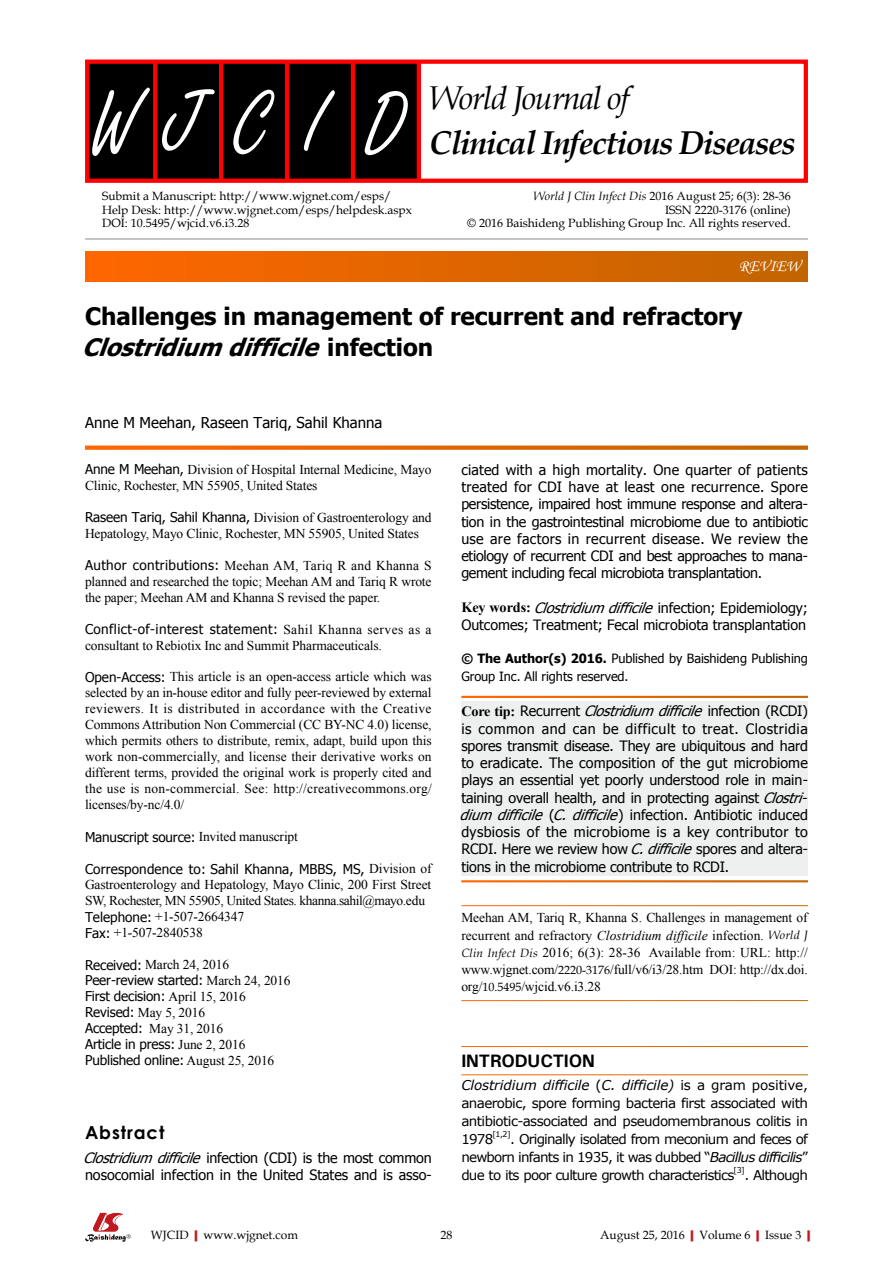
<style>
.page{position:relative;width:893px;height:1263px;background:#fff}
.page>*{position:absolute;margin:0;border:0;box-sizing:border-box;transform-origin:0 0}
.t1{font:94.5px "Freestyle Script";letter-spacing:.41em;color:#fff;scale:.9 1}
.t2{font:italic 700 33px "Book Antiqua";letter-spacing:-.04em;color:#000}
.t3{font:italic 33px "Book Antiqua";letter-spacing:-.04em;color:#000}
.t4{font:700 24px/31.5px "Tahoma";color:#000}
.t5{font:700 18px "Univers";letter-spacing:-.01em;color:#000}
.t6{font:700 18px "Century Gothic";letter-spacing:.05em;color:#000}
.t7{font:16.5px "Monotype Corsiva";color:#fff}
.t8{font:15px "Tahoma";color:#000}
.t9{font:14.25px/17.2px "Tahoma";letter-spacing:-.01em;color:#000}
.t10{font:13.5px/15.9px "Times New Roman";letter-spacing:-.01em;color:#000}
.t11{font:13.5px/18px "Verdana";letter-spacing:-.06em;color:#000;text-align:justify}
.t12{font:13.5px/16px "Tahoma";letter-spacing:-.01em;color:#000}
.t13{font:12.75px/17.2px "Tahoma";letter-spacing:-.005em;color:#000}
.t14{font:12px/13.5px "Book Antiqua";color:#000}
.t15{font:7.8px "Verdana";color:#000}
.s1{font-style:italic}
.s2{font-family:"Tahoma"}
.s3{font-family:"Times New Roman"}
.s4{font-family:"Times New Roman";font-weight:700}
.s5{font-weight:700}
.s6{font-family:"Book Antiqua";font-style:italic;font-size:12px}
.s7{font-family:"Book Antiqua";font-size:12px}
.s8{font-weight:700;color:#c01920}
</style>
<div class="page">
<div style="left:461px;top:702px;width:347px;height:174px;background:#eeefef"></div>
<div style="left:85px;top:252px;width:723px;height:29px;background:linear-gradient(to right,#f60,#c16500)"></div>
<hr style="left:85px;top:239px;width:723px;height:1px;background:#898989">
<svg style="left:85px;top:445px;width:723px;height:5px;background:#e47c26"></svg>
<svg style="left:85px;top:1213px;width:46px;height:29px"></svg>
<div style="left:87px;top:61px;width:332px;height:121px;background:#000"></div>
<svg style="left:153px;top:65px;width:4px;height:113px"></svg>
<hr style="left:219px;top:61px;width:4px;height:121px;background:#f00">
<hr style="left:285px;top:61px;width:4px;height:121px;background:#f00">
<hr style="left:351px;top:61px;width:4px;height:121px;background:#f00">
<hr style="left:417px;top:61px;width:4px;height:121px;background:#f00">
<div style="left:85px;top:60px;width:723px;height:123px;border:4px solid #f00"></div>
<p class="t1" style="left:90px;top:72px;width:350px">WJCID</p>
<p class="t3" style="left:429px;top:75px;width:201px">World Journal of</p>
<p class="t2" style="left:429px;top:120px;width:368px">Clinical Infectious Diseases</p>
<p class="t14" style="left:102px;top:189px;width:311px">Submit a Manuscript: http://www.wjgnet.com/esps/<br>Help Desk: http://www.wjgnet.com/esps/helpdesk.aspx<br>DOI: 10.5495/wjcid.v6.i3.28</p>
<p class="t14" style="left:467px;top:189px;width:325px;text-align:right"><span class="s1">World J Clin Infect Dis</span> 2016 August 25; 6(3): 28-36<br>ISSN 2220-3176 (online)<br>© 2016 Baishideng Publishing Group Inc. All rights reserved.</p>
<p class="t7" style="left:739px;top:256px;width:63px">REVIEW</p>
<p class="t4" style="left:82px;top:299px;width:662px">Challenges in management of recurrent and refractory<br><span class="s1">Clostridium difficile</span> i n f e c t i o n</p>
<p class="t8" style="left:85px;top:413px;width:299px">Anne M Meehan, Raseen Tariq, Sahil Khanna</p>
<p class="t10" style="left:85px;top:461px;width:348px"><span class="s2">Anne M Meehan,</span> Division of Hospital Internal Medicine, Mayo<br>Clinic, Rochester, MN 55905, United States</p>
<p class="t10" style="left:85px;top:509px;width:348px"><span class="s2">Raseen Tariq, Sahil Khanna,</span> Division of Gastroenterology and<br>Hepatology, Mayo Clinic, Rochester, MN 55905, United States</p>
<p class="t10" style="left:85px;top:557px;width:348px;text-align:justify"><span class="s2">Author contributions:</span> Meehan AM, Tariq R and Khanna S planned and researched the topic; Meehan AM and Tariq R wrote the paper; Meehan AM and Khanna S revised the paper.</p>
<p class="t10" style="left:85px;top:621px;width:348px"><span class="s2">Conflict-of-interest statement:</span> Sahil Khanna serves as a consultant to Rebiotix Inc and Summit Pharmaceuticals.</p>
<p class="t10" style="left:85px;top:669px;width:348px;text-align:justify"><span class="s2">Open-Access:</span> This article is an open-access article which was selected by an in-house editor and fully peer-reviewed by external reviewers. It is distributed in accordance with the Creative Commons Attribution Non Commercial (CC BY-NC 4.0) license, which permits others to distribute, remix, adapt, build upon this work non-commercially, and license their derivative works on different terms, provided the original work is properly cited and the use is non-commercial. See: http://creativecommons.org/ licenses/by-nc/4.0/</p>
<p class="t12" style="left:85px;top:828px;width:214px">Manuscript source: <span class="s3">Invited manuscript</span></p>
<p class="t10" style="left:85px;top:861px;width:348px"><span class="s2">Correspondence to: Sahil Khanna, MBBS, MS,</span> Division of Gastroenterology and Hepatology, Mayo Clinic, 200 First Street SW, Rochester, MN 55905, United States. khanna.sahil@mayo.edu <span class="s2">Telephone:</span> +1-507-2664347<br><span class="s2">Fax:</span> +1-507-2840538</p>
<p class="t12" style="left:85px;top:955px;width:207px">Received: <span class="s3">March 24, 2016<br></span>Peer-review started: <span class="s3">March 24, 2016<br></span>First decision: <span class="s3">April 15, 2016<br></span>Revised: <span class="s3">May 5, 2016<br></span>Accepted: <span class="s3">May 31, 2016<br></span>Article in press: <span class="s3">June 2, 2016<br></span>Published online: <span class="s3">August 25, 2016</span></p>
<p class="t6" style="left:85px;top:1119px;width:81px">Abstract</p>
<p class="t9" style="left:83px;top:1148px;width:350px"><span class="s1">Clostridiumdifficile</span> infection (CDI) is the most common nosocomial infection in the United States and is asso-</p>
<p class="t9" style="left:461px;top:460px;width:348px;text-align:justify">ciated with a high mortality. One quarter of patients treated for CDI have at least one recurrence. Spore persistence, impaired host immune response and altera&shy;tion in the gastrointestinal microbiome due to antibiotic use are factors in recurrent disease. We review the etiology of recurrent CDI and best approaches to mana&shy;gement including fecal microbiota transplantation.</p>
<p class="t9" style="left:461px;top:598px;width:348px"><span class="s4">Key words:</span> <span class="s1">Clostridiumdifficile</span> infection; Epidemiology;<br>Outcomes; Treatment; Fecal microbiota transplantation</p>
<p class="t13" style="left:461px;top:649px;width:348px"><span class="s5">© The Author(s) 2016.</span> Published by Baishideng Publishing<br>Group Inc. All rights reserved.</p>
<p class="t9" style="left:459px;top:702px;width:350px;text-align:justify"><span class="s4">Core tip:</span> Recurrent <span class="s1">Clostridiumdifficile</span> infection (RCDI) is common and can be difficult to treat. Clostridia spores transmit disease. They are ubiquitous and hard to eradicate. The composition of the gut microbiome plays an essential yet poorly understood role in main&shy;taining overall health, and in protecting against <span class="s1">Clostri&shy;dium difficile</span> (<span class="s1">C.difficile</span>) infection. Antibiotic induced dysbiosis of the microbiome is a key contributor to RCDI. Here we review how <span class="s1">C.difficile</span> spores and altera&shy;tions in the microbiome contribute to RCDI.</p>
<p class="t10" style="left:461px;top:909px;width:348px;line-height:17.2px;text-align:justify">Meehan AM, Tariq R, Khanna S. Challenges in management of recurrent and refractory <span class="s1">Clostridium difficile</span> infection. <span class="s6">World J Clin Infect Dis</span> 2016; 6(3): 28-36 Available from: URL: http:// www.wjgnet.com/<span class="s7">2220-3176</span>/full/v6/i3/28.htm DOI: http://dx.doi. org/<span class="s7">10.5495</span>/wjcid.v6.i3.28</p>
<p class="t5" style="left:461px;top:1049px;width:135px">INTRODUCTION</p>
<p class="t11" style="left:461px;top:1076px;width:348px"><span class="s1">Clostridium difficile</span> (<span class="s1">C. difficile)</span> is a gram positive, anaerobic, spore forming bacteria first associated with antibiotic-associated and pseudomembranous colitis in 1978</p>
<p class="t15" style="left:492px;top:1129px;width:20px">[1,2]</p>
<p class="t11" style="left:461px;top:1130px;width:348px;text-indent:49px">. Originally isolated from meconium and feces of newborn infants in 1935, it was dubbed “<span class="s1">Bacillus difficilis</span>” due to its poor culture growth characteristics</p>
<p class="t15" style="left:734px;top:1165px;width:13px">[3]</p>
<p class="t11" style="left:744px;top:1166px;width:65px">. Although</p>
<p class="t14" style="left:151px;top:1227px;width:149px">WJCID<span class="s8">|</span>www.wjgnet.com</p>
<p class="t14" style="left:440px;top:1227px;width:13px">28</p>
<p class="t14" style="left:600px;top:1227px;width:217px">August 25, 2016<span class="s8">|</span>Volume 6<span class="s8">|</span>Issue 3<span class="s8">|</span></p>
</div>
